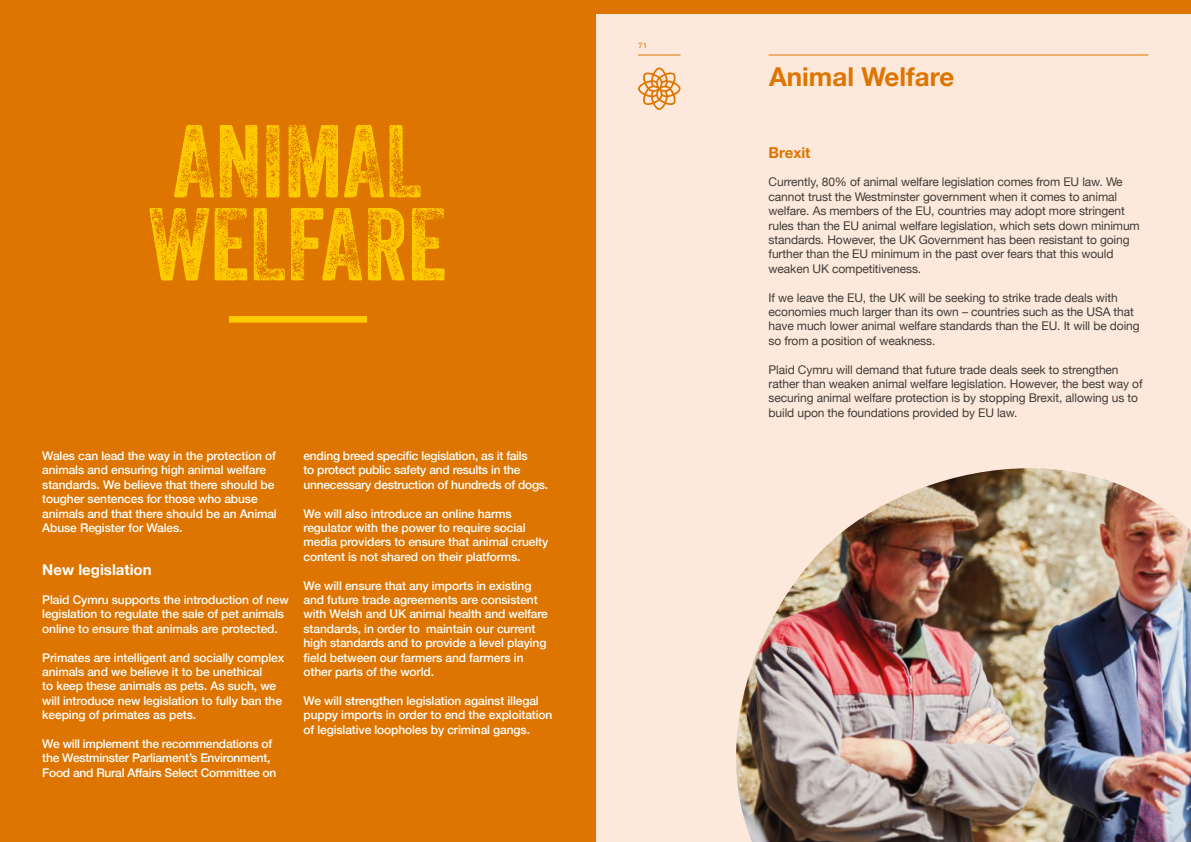
<style>
.page{position:relative;width:1191px;height:842px;background:#fff}
.page>*{position:absolute;margin:0;border:0;box-sizing:border-box;transform-origin:0 0}
.t1{font:100px/83px "Veneer Three";color:#fc0}
.t2{font:700 26px "Helvetica Neue";color:#dd7500}
.t3{font:700 15px "Helvetica Neue";color:#fff}
.t4{font:700 15px "Helvetica Neue";color:#dd7500}
.t5{font:500 12px/14.4px "Helvetica Neue";letter-spacing:-.01em;color:#fff}
.t6{font:12px/14.4px "Helvetica Neue";letter-spacing:-.01em;color:#403c38}
.t7{font:8px "Akzidenz Grotesk BE";color:#dd7500}
</style>
<div class="page">
<div style="left:0;top:0;width:595px;height:842px;background:#dd7500"></div>
<div style="left:232px;top:316px;width:132px;height:7px;background:#fc0"></div>
<div style="left:597px;top:0;width:594px;height:842px;background:#fde9dc"></div>
<hr style="left:638px;top:55px;width:42px;height:1px;background:#dd7500">
<hr style="left:768px;top:55px;width:380px;height:1px;background:#dd7500">
<svg style="left:638px;top:67px;width:42px;height:43px"></svg>
<div style="left:415px;top:0;width:776px;height:13px;background:#dd7500"></div>
<img style="left:736px;top:468px;width:455px;height:374px">
<h1 class="t1" style="left:148px;top:119px;width:300px">ANIMAL<br>WELFARE</h1>
<p class="t5" style="left:42px;top:447px;width:236px">Wales can lead the way in the protection of animals and ensuring high animal welfare standards. We believe that there should be tougher sentences for those who abuse animals and that there should be an Animal Abuse Register for Wales.</p>
<p class="t3" style="left:42px;top:558px;width:111px">New legislation</p>
<p class="t5" style="left:42px;top:591px;width:248px">Plaid Cymru supports the introduction of new legislation to regulate the sale of pet animals online to ensure that animals are protected.</p>
<p class="t5" style="left:42px;top:649px;width:243px">Primates are intelligent and socially complex animals and we believe it to be unethical<br>to keep these animals as pets. As such, we will introduce new legislation to fully ban the keeping of primates as pets.</p>
<p class="t5" style="left:42px;top:735px;width:236px">We will implement the recommendations of the Westminster Parliament’s Environment,<br>Food and Rural Affairs Select Committee on</p>
<p class="t5" style="left:303px;top:447px;width:246px">ending breed specific legislation, as it fails<br>to protect public safety and results in the unnecessary destruction of hundreds of dogs.</p>
<p class="t5" style="left:303px;top:505px;width:246px">We will also introduce an online harms regulator with the power to require social media providers to ensure that animal cruelty content is not shared on their platforms.</p>
<p class="t5" style="left:303px;top:577px;width:246px">We will ensure that any imports in existing and future trade agreements are consistent with Welsh and UK animal health and welfare standards, in order to maintain our current high standards and to provide a level playing field between our farmers and farmers in other parts of the world.</p>
<p class="t5" style="left:303px;top:692px;width:250px">We will strengthen legislation against illegal puppy imports in order to end the exploitation of legislative loopholes by criminal gangs.</p>
<p class="t7" style="left:638px;top:40px;width:11px">71</p>
<h2 class="t2" style="left:769px;top:56px;width:187px">Animal Welfare</h2>
<p class="t4" style="left:768px;top:140px;width:43px">Brexit</p>
<p class="t6" style="left:768px;top:176px;width:373px">Currently, 80% of animal welfare legislation comes from EU law. We cannot trust the Westminster government when it comes to animal welfare. As members of the EU, countries may adopt more stringent rules than the EU animal welfare legislation, which sets down minimum standards. However, the UK Government has been resistant to going further than the EU minimum in the past over fears that this would weaken UK competitiveness.</p>
<p class="t6" style="left:768px;top:291px;width:372px">If we leave the EU, the UK will be seeking to strike trade deals with economies much larger than its own – countries such as the USA that have much lower animal welfare standards than the EU. It will be doing so from a position of weakness.</p>
<p class="t6" style="left:768px;top:363px;width:375px">Plaid Cymru will demand that future trade deals seek to strengthen rather than weaken animal welfare legislation. However, the best way of securing animal welfare protection is by stopping Brexit, allowing us to build upon the foundations provided by EU law.</p>
</div>
